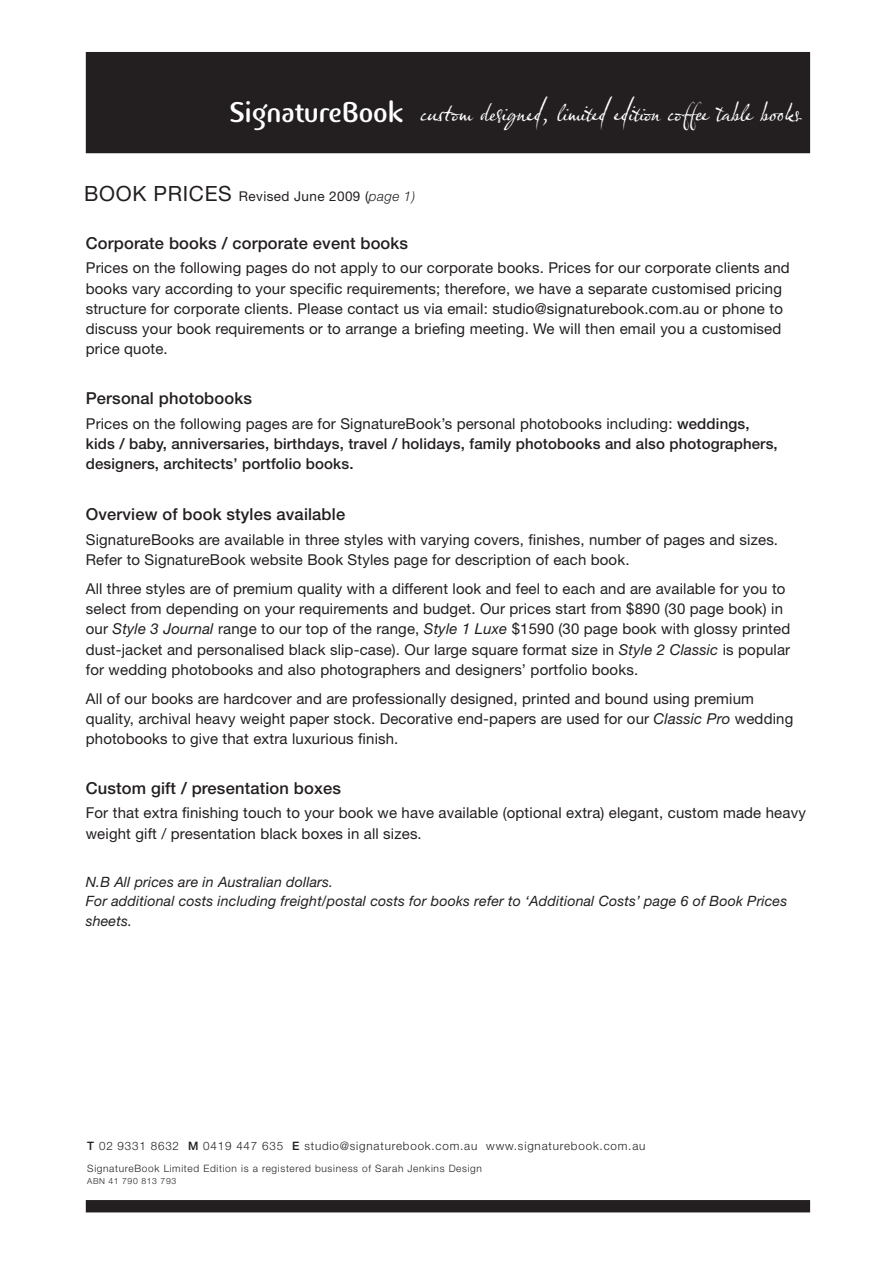
<style>
.page{position:relative;width:893px;height:1263px;background:#fff}
.page>*{position:absolute;margin:0;border:0;box-sizing:border-box;transform-origin:0 0}
.t1{font:33px "Digitalis";color:#fff}
.t2{font:25.5px "Olicana Rough";color:#fff}
.t3{font:500 16.5px "Helvetica Neue";letter-spacing:.01em;color:#231f20}
.t4{font:15px/20.2px "Helvetica Neue";letter-spacing:.01em;color:#231f20}
.t5{font:500 15px/20.2px "Helvetica Neue";letter-spacing:.01em;color:#231f20}
.t6{font:italic 14.25px/19.5px "Helvetica Neue";letter-spacing:.01em;color:#231f20}
.t7{font:13.5px "Helvetica Neue";letter-spacing:.03em;color:#231f20}
.t8{font:300 11.7px "Helvetica Neue";letter-spacing:.07em;color:#231f20}
.t9{font:300 10.2px "Helvetica Neue";letter-spacing:.065em;color:#231f20}
.t10{font:300 8.7px "Helvetica Neue";letter-spacing:.07em;color:#231f20}
.s1{font-size:21px}
.s2{font-weight:300;font-style:italic}
.s3{font-weight:400}
.s4{font-style:italic}
.s5{font-weight:500}
.s6{font-size:8.25px}
</style>
<div class="page">
<div style="left:87px;top:53px;width:722px;height:99px;background:#231f20"></div>
<div style="left:86px;top:52px;width:724px;height:101px;border:2px solid #231f20"></div>
<div style="left:87px;top:1201px;width:722px;height:11px;background:#231f20"></div>
<div style="left:86px;top:1200px;width:724px;height:12px;border:2px solid #231f20"></div>
<p class="t1" style="left:230px;top:95px;width:174px">SignatureBook</p>
<p class="t2" style="left:420px;top:97px;width:381px">custom designed, limited edition coffee table books</p>
<p class="t7" style="left:84px;top:188px;width:333px"><span class="s1">BOOK PRICES</span> Revised June 2009 (<span class="s2">page 1)</span></p>
<p class="t3" style="left:86px;top:233px;width:324px">Corporate books / corporate event books</p>
<p class="t4" style="left:86px;top:258px;width:705px">Prices on the following pages do not apply to our corporate books. Prices for our corporate clients and books vary according to your specific requirements; therefore, we have a separate customised pricing structure for corporate clients. Please contact us via email: studio@signaturebook.com.au or phone to discuss your book requirements or to arrange a briefing meeting. We will then email you a customised price quote.</p>
<p class="t3" style="left:86px;top:388px;width:168px">Personal photobooks</p>
<p class="t5" style="left:86px;top:413px;width:693px"><span class="s3">Prices on the following pages are for SignatureBook’s personal photobooks including:</span> weddings, kids / baby, anniversaries, birthdays, travel / holidays, family photobooks and also photographers, designers, architects’ portfolio books.</p>
<p class="t3" style="left:86px;top:505px;width:261px">Overview of book styles available</p>
<p class="t4" style="left:86px;top:529px;width:694px">SignatureBooks are available in three styles with varying covers, finishes, number of pages and sizes.<br>Refer to SignatureBook website Book Styles page for description of each book.</p>
<p class="t4" style="left:86px;top:578px;width:706px">All three styles are of premium quality with a different look and feel to each and are available for you to select from depending on your requirements and budget. Our prices start from $890 (30 page book) in our <span class="s4">Style 3 Journal</span> range to our top of the range, <span class="s4">Style 1 Luxe</span> $1590 (30 page book with glossy printed dust-jacket and personalised black slip-case). Our large square format size in <span class="s4">Style 2 Classic</span> is popular for wedding photobooks and also photographers and designers’ portfolio books.</p>
<p class="t4" style="left:86px;top:688px;width:709px">All of our books are hardcover and are professionally designed, printed and bound using premium quality, archival heavy weight paper stock. Decorative end-papers are used for our <span class="s4">Classic Pro</span> wedding photobooks to give that extra luxurious finish.</p>
<p class="t3" style="left:86px;top:778px;width:257px">Custom gift / presentation boxes</p>
<p class="t4" style="left:86px;top:803px;width:721px">For that extra finishing touch to your book we have available (optional extra) elegant, custom made heavy weight gift / presentation black boxes in all sizes.</p>
<p class="t6" style="left:86px;top:872px;width:249px">N.B All prices are in Australian dollars.</p>
<p class="t6" style="left:86px;top:891px;width:703px">For additional costs including freight/postal costs for books refer to ‘Additional Costs’ page 6 of Book Prices sheets.</p>
<p class="t8" style="left:87px;top:1139px;width:560px"><span class="s5">T</span> 02 9331 8632 <span class="s5">M</span> 0419 447 635 <span class="s5">E</span> studio@signaturebook.com.au www.signaturebook.com.au</p>
<p class="t9" style="left:87px;top:1162px;width:396px">SignatureBook Limited Edition is a registered business of Sarah Jenkins Design</p>
<p class="t10" style="left:87px;top:1176px;width:90px"><span class="s6">ABN</span> 41 790 813 793</p>
</div>
